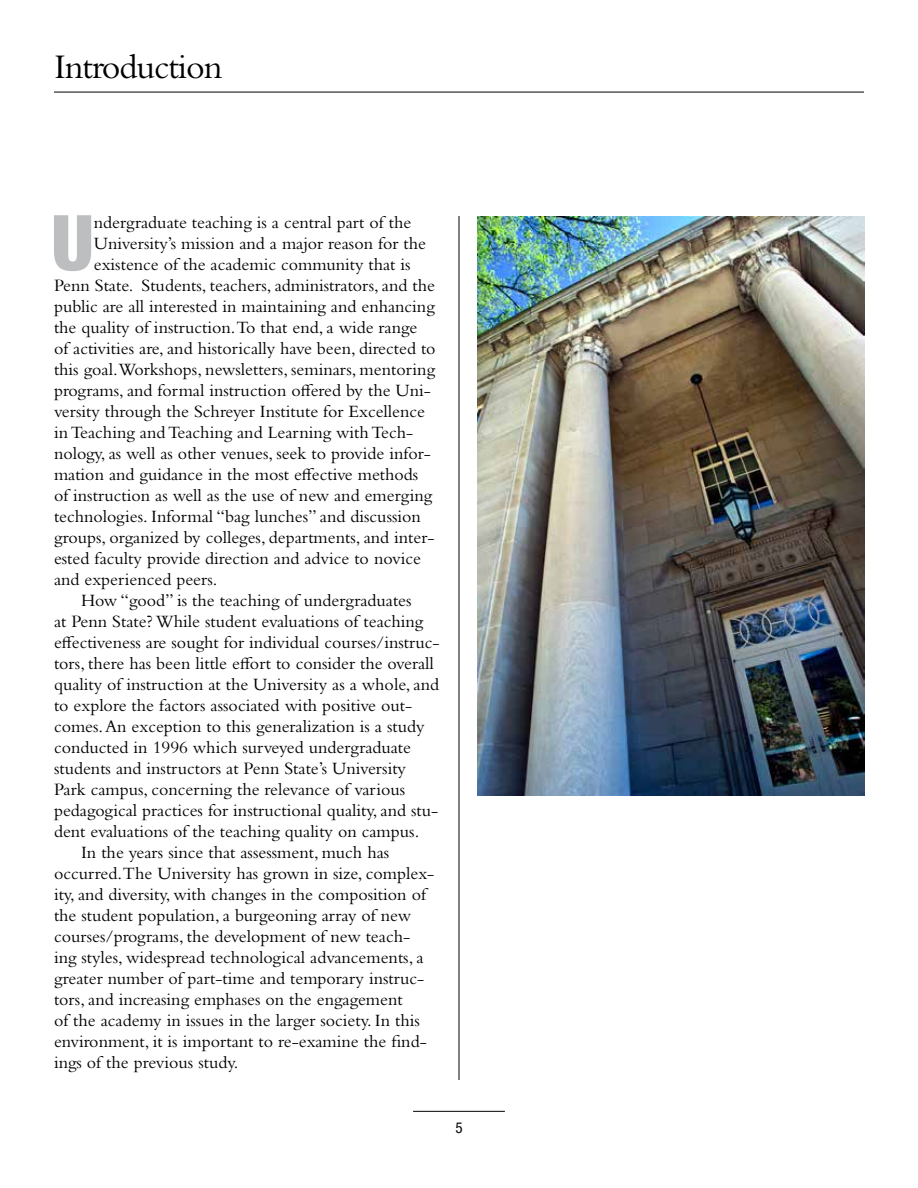
<style>
.page{position:relative;width:918px;height:1188px;background:#fff}
.page>*{position:absolute;margin:0;border:0;box-sizing:border-box;transform-origin:0 0}
.t1{font:900 condensed 76.8px "Helvetica Neue LT Std";color:#bcbec0}
.t2{font:36px "Bembo Std";letter-spacing:-.03em;color:#000}
.t3{font:18px "Bembo Std";color:#000}
.t4{font:condensed 15px "Helvetica Neue LT Std";color:#000}
</style>
<div class="page">
<hr style="left:413px;top:1111px;width:92px;height:1px;background:#000">
<hr style="left:54px;top:92px;width:810px;height:1px;background:#000">
<hr style="left:459px;top:216px;width:1px;height:864px;background:#000">
<img style="left:477px;top:216px;width:388px;height:579px">
<h2 class="t2" style="left:54px;top:46px;width:170px">Introduction</h2>
<h1 class="t1" style="left:51px;top:195px;width:39px">U</h1>
<p class="t3" style="left:94px;top:212px;width:319px">ndergraduate teaching is a central part of the</p>
<p class="t3" style="left:94px;top:233px;width:333px">University’s mission and a major reason for the</p>
<p class="t3" style="left:94px;top:254px;width:318px">existence of the academic community that is</p>
<p class="t3" style="left:54px;top:275px;width:383px">Penn State. Students, teachers, administrators, and the</p>
<p class="t3" style="left:54px;top:296px;width:382px">public are all interested in maintaining and enhancing</p>
<p class="t3" style="left:54px;top:317px;width:365px">the quality of instruction.To that end, a wide range</p>
<p class="t3" style="left:54px;top:338px;width:383px">of activities are, and historically have been, directed to</p>
<p class="t3" style="left:54px;top:359px;width:383px">this goal.Workshops, newsletters, seminars, mentoring</p>
<p class="t3" style="left:54px;top:380px;width:379px">programs, and formal instruction offered by the Uni-</p>
<p class="t3" style="left:54px;top:401px;width:373px">versity through the Schreyer Institute for Excellence</p>
<p class="t3" style="left:54px;top:422px;width:361px">in Teaching and Teaching and Learning with Tech-</p>
<p class="t3" style="left:54px;top:443px;width:378px">nology, as well as other venues, seek to provide infor-</p>
<p class="t3" style="left:54px;top:464px;width:366px">mation and guidance in the most effective methods</p>
<p class="t3" style="left:54px;top:485px;width:380px">of instruction as well as the use of new and emerging</p>
<p class="t3" style="left:54px;top:506px;width:368px">technologies. Informal “bag lunches” and discussion</p>
<p class="t3" style="left:54px;top:527px;width:382px">groups, organized by colleges, departments, and inter-</p>
<p class="t3" style="left:54px;top:548px;width:368px">ested faculty provide direction and advice to novice</p>
<p class="t3" style="left:54px;top:569px;width:165px">and experienced peers.</p>
<p class="t3" style="left:81px;top:590px;width:332px">How “good” is the teaching of undergraduates</p>
<p class="t3" style="left:54px;top:611px;width:371px">at Penn State? While student evaluations of teaching</p>
<p class="t3" style="left:54px;top:632px;width:387px">effectiveness are sought for individual courses/instruc-</p>
<p class="t3" style="left:54px;top:653px;width:381px">tors, there has been little effort to consider the overall</p>
<p class="t3" style="left:54px;top:674px;width:387px">quality of instruction at the University as a whole, and</p>
<p class="t3" style="left:54px;top:695px;width:360px">to explore the factors associated with positive out-</p>
<p class="t3" style="left:54px;top:716px;width:372px">comes. An exception to this generalization is a study</p>
<p class="t3" style="left:54px;top:737px;width:359px">conducted in 1996 which surveyed undergraduate</p>
<p class="t3" style="left:54px;top:758px;width:354px">students and instructors at Penn State’s University</p>
<p class="t3" style="left:54px;top:779px;width:353px">Park campus, concerning the relevance of various</p>
<p class="t3" style="left:54px;top:800px;width:386px">pedagogical practices for instructional quality, and stu-</p>
<p class="t3" style="left:54px;top:821px;width:367px">dent evaluations of the teaching quality on campus.</p>
<p class="t3" style="left:81px;top:842px;width:310px">In the years since that assessment, much has</p>
<p class="t3" style="left:54px;top:863px;width:382px">occurred.The University has grown in size, complex-</p>
<p class="t3" style="left:54px;top:884px;width:373px">ity, and diversity, with changes in the composition of</p>
<p class="t3" style="left:54px;top:905px;width:359px">the student population, a burgeoning array of new</p>
<p class="t3" style="left:54px;top:926px;width:358px">courses/programs, the development of new teach-</p>
<p class="t3" style="left:54px;top:947px;width:371px">ing styles, widespread technological advancements, a</p>
<p class="t3" style="left:54px;top:968px;width:372px">greater number of part-time and temporary instruc-</p>
<p class="t3" style="left:54px;top:989px;width:350px">tors, and increasing emphases on the engagement</p>
<p class="t3" style="left:54px;top:1010px;width:368px">of the academy in issues in the larger society. In this</p>
<p class="t3" style="left:54px;top:1031px;width:374px">environment, it is important to re-examine the find-</p>
<p class="t3" style="left:54px;top:1052px;width:186px">ings of the previous study.</p>
<p class="t4" style="left:455px;top:1119px;width:9px">5</p>
</div>
